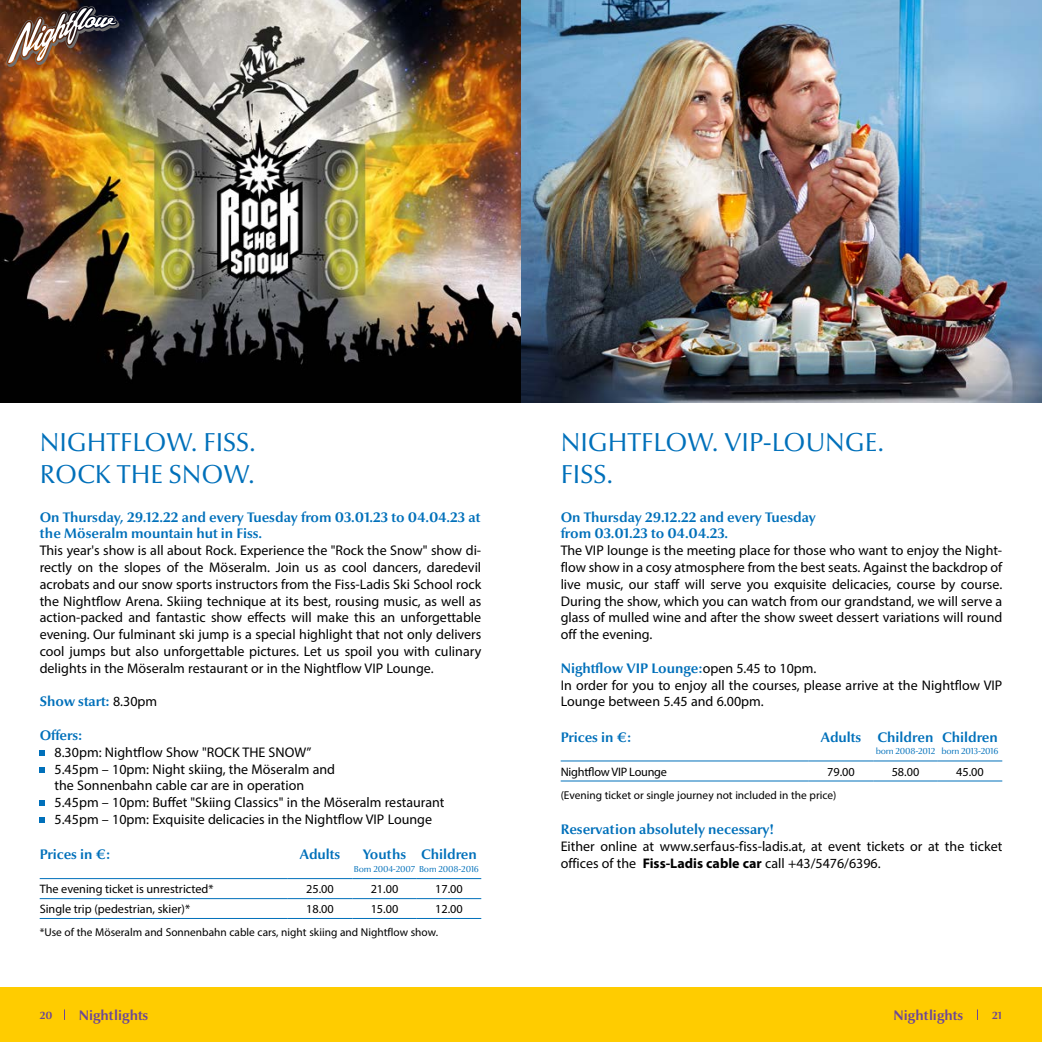
<style>
.page{position:relative;width:1042px;height:1042px;background:#fff}
.page>*{position:absolute;margin:0;border:0;box-sizing:border-box;transform-origin:0 0}
.t1{font:26.25px/31.5px "Optima Nova LT Pro";color:#0070ba}
.t2{font:14px/16.8px "Myriad Pro";color:#000}
.t3{font:700 14px/16.8px "Optima Nova LT Pro";color:#0070ba}
.t4{font:700 14px "Optima Nova LT Pro";color:#6c4796}
.t5{font:12.25px "Myriad Pro";color:#000}
.t6{font:12.25px "Myriad Pro";letter-spacing:-.02em;color:#000}
.t7{font:11.38px "Myriad Pro";color:#000}
.t8{font:700 10.5px "Optima Nova LT Pro";color:#6c4796}
.t9{font:8.75px "Optima Nova LT Pro";letter-spacing:-.02em;color:#0070ba}
.s1{font-family:"Myriad Pro";font-weight:400;color:#000}
.s2{font-weight:700}
</style>
<div class="page">
<div style="left:521px;top:987px;width:521px;height:55px;background:#fc0"></div>
<div style="left:0;top:987px;width:521px;height:55px;background:#fc0"></div>
<hr style="left:561px;top:781px;width:248px;height:1px;background:#0070ba">
<hr style="left:809px;top:781px;width:64px;height:1px;background:#0070ba">
<hr style="left:873px;top:781px;width:65px;height:1px;background:#0070ba">
<hr style="left:938px;top:781px;width:64px;height:1px;background:#0070ba">
<hr style="left:561px;top:760px;width:248px;height:1px;background:#0070ba">
<hr style="left:809px;top:760px;width:64px;height:1px;background:#0070ba">
<hr style="left:873px;top:760px;width:65px;height:1px;background:#0070ba">
<hr style="left:938px;top:760px;width:64px;height:1px;background:#0070ba">
<img style="left:521px;top:0;width:521px;height:403px">
<svg style="left:40px;top:750px;width:5px;height:5px"></svg>
<svg style="left:40px;top:767px;width:5px;height:5px"></svg>
<svg style="left:40px;top:800px;width:5px;height:6px"></svg>
<svg style="left:40px;top:817px;width:5px;height:6px"></svg>
<img style="left:0;top:0;width:521px;height:403px">
<img style="left:6px;top:6px;width:114px;height:61px">
<hr style="left:40px;top:898px;width:248px;height:1px;background:#0070ba">
<hr style="left:288px;top:898px;width:64px;height:1px;background:#0070ba">
<hr style="left:352px;top:898px;width:65px;height:1px;background:#0070ba">
<hr style="left:417px;top:898px;width:64px;height:1px;background:#0070ba">
<hr style="left:40px;top:918px;width:248px;height:1px;background:#0070ba">
<hr style="left:288px;top:918px;width:64px;height:1px;background:#0070ba">
<hr style="left:352px;top:918px;width:65px;height:1px;background:#0070ba">
<hr style="left:417px;top:918px;width:64px;height:1px;background:#0070ba">
<hr style="left:40px;top:878px;width:248px;height:1px;background:#0070ba">
<hr style="left:288px;top:878px;width:64px;height:1px;background:#0070ba">
<hr style="left:352px;top:878px;width:65px;height:1px;background:#0070ba">
<hr style="left:417px;top:878px;width:64px;height:1px;background:#0070ba">
<h1 class="t1" style="left:40px;top:426px;width:218px">NIGHTFLOW. FISS.<br>ROCK THE SNOW.</h1>
<p class="t3" style="left:40px;top:508px;width:442px">On Thursday, 29.12.22 and every Tuesday from 03.01.23 to 04.04.23 at the Möseralm mountain hut in Fiss.</p>
<p class="t2" style="left:40px;top:542px;width:443px;text-align:justify">This year's show is all about Rock. Experience the "Rock the Snow" show di&shy;rectly on the slopes of the Möseralm. Join us as cool dancers, daredevil acrobats and our snow sports instructors from the Fiss-Ladis Ski School rock the Nightflow Arena. Skiing technique at its best, rousing music, as well as action-packed and fantastic show effects will make this an unforgettable evening. Our fulminant ski jump is a special highlight that not only delivers cool jumps but also unforgettable pictures. Let us spoil you with culinary delights in the Möseralm restaurant or in the Nightflow VIP Lounge.</p>
<p class="t3" style="left:40px;top:693px;width:119px">Show start: <span class="s1">8.30pm</span></p>
<p class="t3" style="left:40px;top:727px;width:44px">Offers:</p>
<p class="t2" style="left:55px;top:743px;width:391px">8.30pm: Nightflow Show "ROCK THE SNOW”<br>5.45pm – 10pm: Night skiing, the Möseralm and<br>the Sonnenbahn cable car are in operation<br>5.45pm – 10pm: Buffet "Skiing Classics" in the Möseralm restaurant 5.45pm – 10pm: Exquisite delicacies in the Nightflow VIP Lounge</p>
<p class="t3" style="left:40px;top:846px;width:72px">Prices in €:</p>
<p class="t3" style="left:300px;top:846px;width:42px">Adults</p>
<p class="t3" style="left:363px;top:846px;width:45px">Youths</p>
<p class="t9" style="left:354px;top:863px;width:127px">Born 2004-2007 Born 2008-2016</p>
<p class="t3" style="left:421px;top:846px;width:57px">Children</p>
<p class="t5" style="left:40px;top:881px;width:175px">The evening ticket is unrestricted*</p>
<p class="t5" style="left:306px;top:881px;width:29px">25.00</p>
<p class="t5" style="left:371px;top:881px;width:29px">21.00</p>
<p class="t5" style="left:435px;top:881px;width:29px">17.00</p>
<p class="t5" style="left:40px;top:901px;width:152px">Single trip (pedestrian, skier)*</p>
<p class="t5" style="left:306px;top:901px;width:29px">18.00</p>
<p class="t5" style="left:371px;top:901px;width:29px">15.00</p>
<p class="t5" style="left:435px;top:901px;width:29px">12.00</p>
<p class="t7" style="left:40px;top:925px;width:400px">*Use of the Möseralm and Sonnenbahn cable cars, night skiing and Nightflow show.</p>
<h1 class="t1" style="left:561px;top:426px;width:325px">NIGHTFLOW. VIP-LOUNGE.<br>FISS.</h1>
<p class="t3" style="left:561px;top:508px;width:257px">On Thursday 29.12.22 and every Tuesday from 03.01.23 to 04.04.23.</p>
<p class="t2" style="left:561px;top:542px;width:443px;text-align:justify">The VIP lounge is the meeting place for those who want to enjoy the Night&shy;flow show in a cosy atmosphere from the best seats. Against the backdrop of live music, our staff will serve you exquisite delicacies, course by course.<br>During the show, which you can watch from our grandstand, we will serve a glass of mulled wine and after the show sweet dessert variations will round off the evening.</p>
<p class="t3" style="left:561px;top:659px;width:257px">Nightflow VIP Lounge:<span class="s1">open 5.45 to 10pm.</span></p>
<p class="t2" style="left:561px;top:676px;width:443px">In order for you to enjoy all the courses, please arrive at the Nightflow VIP<br>Lounge between 5.45 and 6.00pm.</p>
<p class="t3" style="left:561px;top:728px;width:72px">Prices in €:</p>
<p class="t3" style="left:821px;top:728px;width:114px">Adults Children</p>
<p class="t9" style="left:875px;top:745px;width:61px">born 2008-2012</p>
<p class="t3" style="left:942px;top:728px;width:57px">Children</p>
<p class="t9" style="left:941px;top:745px;width:59px">born 2013-2016</p>
<p class="t6" style="left:561px;top:764px;width:108px">Nightflow VIP Lounge</p>
<p class="t5" style="left:827px;top:764px;width:29px">79.00</p>
<p class="t5" style="left:891px;top:764px;width:29px">58.00</p>
<p class="t5" style="left:956px;top:764px;width:29px">45.00</p>
<p class="t7" style="left:561px;top:788px;width:277px">(Evening ticket or single journey not included in the price)</p>
<p class="t3" style="left:561px;top:821px;width:215px">Reservation absolutely necessary!</p>
<p class="t2" style="left:561px;top:838px;width:443px">Either online at www.serfaus-fiss-ladis.at, at event tickets or at the ticket offices of the <span class="s2">Fiss-Ladis cable car</span> call +43/5476/6396.</p>
<p class="t8" style="left:40px;top:1008px;width:14px">20</p>
<p class="t4" style="left:79px;top:1006px;width:71px">Nightlights</p>
<p class="t4" style="left:893px;top:1006px;width:71px">Nightlights</p>
<p class="t8" style="left:992px;top:1008px;width:12px">21</p>
</div>
